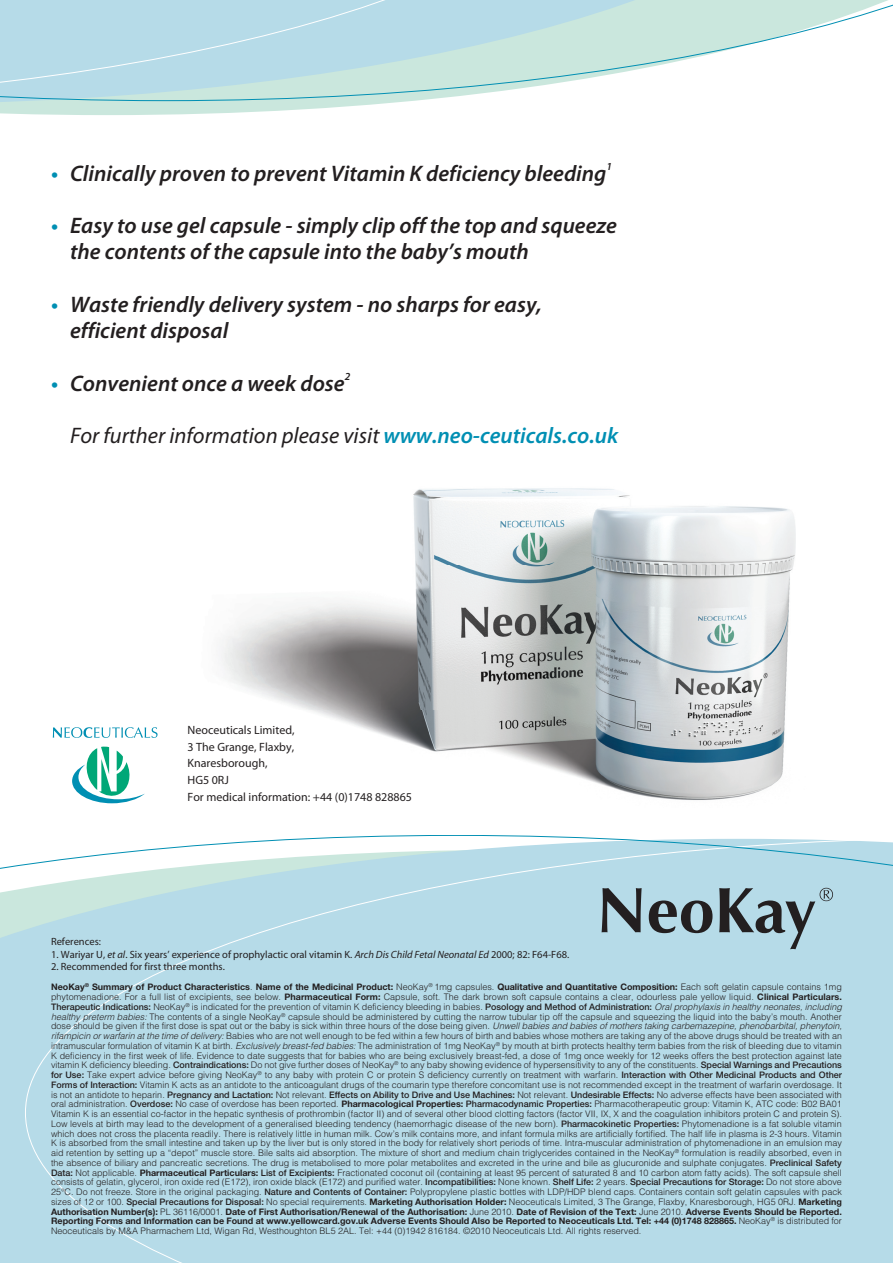
<style>
.page{position:relative;width:893px;height:1263px;background:#fff}
.page>*{position:absolute;margin:0;border:0;box-sizing:border-box;transform-origin:0 0}
.t1{font:italic 600 22.5px/26.2px "Myriad Pro";color:#231f20}
.t2{font:italic 22.5px "Myriad Pro";color:#231f20}
.t3{font:12px/16.6px "Myriad Pro";color:#231f20}
.t4{font:italic 600 10.8px "Myriad Pro";color:#231f20}
.t5{font:10.5px "Myriad";color:#231f20}
.t6{font:300 9px/9.8px "Helvetica";color:#231f20;text-align:justify}
.t7{font:700 9px/9.8px "Helvetica Neue";color:#231f20}
.s1{color:#008fb3}
.s2{font-weight:600;color:#008fb3}
.s3{font-style:italic}
.s4{font-family:"Helvetica";font-weight:300}
.s5{font-family:"Helvetica Neue";font-weight:700}
.s6{font-family:"Helvetica Neue";font-weight:500}
</style>
<div class="page">
<img style="left:220px;top:488px;width:576px;height:312px">
<svg style="left:0;top:104px;width:376px;height:11px;fill:#cae7dd"></svg>
<svg style="left:0;top:0;width:893px;height:101px"></svg>
<svg style="left:72px;top:746px;width:73px;height:57px"></svg>
<svg style="left:53px;top:727px;width:105px;height:11px"></svg>
<svg style="left:0;top:835px;width:893px;height:428px;background:#b9dce8"></svg>
<svg style="left:601px;top:888px;width:41px;height:44px;background:#73858d"></svg>
<svg style="left:649px;top:900px;width:63px;height:33px;background:#6c7c83"></svg>
<svg style="left:719px;top:888px;width:114px;height:61px;background:#8fa9b3"></svg>
<h1 class="t1" style="left:51px;top:159px;width:557px"><span class="s1">•</span> Clinically proven to prevent Vitamin K deficiency bleeding</h1>
<p class="t4" style="left:606px;top:160px;width:7px">1</p>
<h1 class="t1" style="left:70px;top:212px;width:548px;text-indent:-19px"><span class="s1">•</span> Easy to use gel capsule - simply clip off the top and squeeze the contents of the capsule into the baby’s mouth</h1>
<h1 class="t1" style="left:70px;top:291px;width:473px;text-indent:-19px"><span class="s1">•</span> Waste friendly delivery system - no sharps for easy, efficient disposal</h1>
<h1 class="t1" style="left:51px;top:369px;width:295px"><span class="s1">•</span> Convenient once a week dose</h1>
<p class="t4" style="left:345px;top:370px;width:7px">2</p>
<h1 class="t2" style="left:70px;top:422px;width:550px">For further information please visit <span class="s2">www.neo-ceuticals.co.uk</span></h1>
<h2 class="t3" style="left:188px;top:722px;width:226px">Neoceuticals Limited,<br>3 The Grange, Flaxby,<br>Knaresborough,<br>HG5 0RJ<br>For medical information: +44 (0)1748 828865</h2>
<p class="t5" style="left:51px;top:936px;width:52px">References:</p>
<p class="t5" style="left:51px;top:949px;width:520px">1. Wariyar U, <span class="s3">et al</span>. Six years’ experience of prophylactic oral vitamin K. <span class="s3">Arch Dis Child Fetal Neonatal Ed</span> 2000; 82: F64-F68.</p>
<p class="t5" style="left:51px;top:961px;width:175px">2. Recommended for first three months.</p>
<p class="t7" style="left:51px;top:982px;width:792px">NeoKay<sup>®</sup> Summary of Product Characteristics<span class="s4">.</span> Name of the Medicinal Product: <span class="s4">NeoKay</span><sup>®</sup> <span class="s4">1mg capsules.</span> Qualitative and Quantitative Composition: <span class="s4">Each soft gelatin capsule contains 1mg</span></p>
<p class="t6" style="left:51px;top:992px;width:792px">phytomenadione. For a full list of excipients, see below. <span class="s5">Pharmaceutical Form:</span> Capsule, soft. The dark brown soft capsule contains a clear, odourless pale yellow liquid. <span class="s5">Clinical Particulars.<br></span><span class="s6">Therapeutic Indications:</span> NeoKay<sup>®</sup> is indicated for the prevention of vitamin K deficiency bleeding in babies. <span class="s6">Posology and Method of Administration:</span> <span class="s3">Oral prophylaxis in healthy neonates, including healthy preterm babies:</span> The contents of a single NeoKay<sup>®</sup> capsule should be administered by cutting the narrow tubular tip off the capsule and squeezing the liquid into the baby’s mouth. Another dose should be given if the first dose is spat out or the baby is sick within three hours of the dose being given. <span class="s3">Unwell babies and babies of mothers taking carbemazepine, phenobarbital, phenytoin, rifampicin or warfarin at the time of delivery:</span> Babies who are not well enough to be fed within a few hours of birth and babies whose mothers are taking any of the above drugs should be treated with an intramuscular formulation of vitamin K at birth. <span class="s3">Exclusively breast-fed babies:</span> The administration of 1mg NeoKay<sup>®</sup> by mouth at birth protects healthy term babies from the risk of bleeding due to vitamin K deficiency in the first week of life. Evidence to date suggests that for babies who are being exclusively breast-fed, a dose of 1mg once weekly for 12 weeks offers the best protection against late vitamin K deficiency bleeding. <span class="s6">Contraindications:</span> Do not give further doses of NeoKay<sup>®</sup> to any baby showing evidence of hypersensitivity to any of the constituents. <span class="s6">Special Warnings and Precautions for Use:</span> Take expert advice before giving NeoKay<sup>®</sup> to any baby with protein C or protein S deficiency currently on treatment with warfarin. <span class="s6">Interaction with Other Medicinal Products and Other Forms of Interaction:</span> Vitamin K acts as an antidote to the anticoagulant drugs of the coumarin type therefore concomitant use is not recommended except in the treatment of warfarin overdosage. It is not an antidote to heparin. <span class="s6">Pregnancy and Lactation:</span> Not relevant. <span class="s6">Effects on Ability to Drive and Use Machines:</span> Not relevant. <span class="s6">Undesirable Effects:</span> No adverse effects have been associated with oral administration. <span class="s6">Overdose:</span> No case of overdose has been reported. <span class="s5">Pharmacological Properties:</span> <span class="s6">Pharmacodynamic Properties:</span> Pharmacotherapeutic group: Vitamin K, ATC code: B02 BA01<br>Vitamin K is an essential co-factor in the hepatic synthesis of prothrombin (factor II) and of several other blood clotting factors (factor VII, IX, X and the coagulation inhibitors protein C and protein S).<br>Low levels at birth may lead to the development of a generalised bleeding tendency (haemorrhagic disease of the new born). <span class="s6">Pharmacokinetic Properties:</span> Phytomenadione is a fat soluble vitamin which does not cross the placenta readily. There is relatively little in human milk. Cow’s milk contains more, and infant formula milks are artificially fortified. The half life in plasma is 2-3 hours. Vitamin K is absorbed from the small intestine and taken up by the liver but is only stored in the body for relatively short periods of time. Intra-muscular administration of phytomenadione in an emulsion may aid retention by setting up a “depot” muscle store. Bile salts aid absorption. The mixture of short and medium chain triglycerides contained in the NeoKay<sup>®</sup> formulation is readily absorbed, even in the absence of biliary and pancreatic secretions. The drug is metabolised to more polar metabolites and excreted in the urine and bile as glucuronide and sulphate conjugates. <span class="s6">Preclinical Safety Data:</span> Not applicable. <span class="s5">Pharmaceutical Particulars:</span> <span class="s6">List of Excipients:</span> Fractionated coconut oil (containing at least 95 percent of saturated 8 and 10 carbon atom fatty acids). The soft capsule shell consists of gelatin, glycerol, iron oxide red (E172), iron oxide black (E172) and purified water. <span class="s6">Incompatibilities:</span> None known. <span class="s6">Shelf Life:</span> 2 years. <span class="s6">Special Precautions for Storage:</span> Do not store above 25°C. Do not freeze. Store in the original packaging. <span class="s6">Nature and Contents of Container:</span> Polypropylene plastic bottles with LDP/HDP blend caps. Containers contain soft gelatin capsules with pack sizes of 12 or 100. <span class="s6">Special Precautions for Disposal:</span> No special requirements. <span class="s5">Marketing Authorisation Holder:</span> Neoceuticals Limited, 3 The Grange, Flaxby, Knaresborough, HG5 0RJ. <span class="s5">Marketing</span></p>
<p class="t7" style="left:51px;top:1206px;width:792px">Authorisation Number(s): <span class="s4">PL 36116/0001.</span> Date of First Authorisation/Renewal of the Authorisation: <span class="s4">June 2010.</span> Date of Revision of the Text: <span class="s4">June 2010.</span> Adverse Events Should be Reported.<br>Reporting Forms and Information can be Found at www.yellowcard.gov.uk Adverse Events Should Also be Reported to Neoceuticals Ltd. Tel: +44 (0)1748 828865. <span class="s4">NeoKay</span><sup>®</sup> <span class="s4">is distributed for</span></p>
<p class="t6" style="left:51px;top:1226px;width:592px">Neoceuticals by M&amp;A Pharmachem Ltd, Wigan Rd, Westhoughton BL5 2AL. Tel: +44 (0)1942 816184. ©2010 Neoceuticals Ltd. All rights reserved.</p>
</div>
